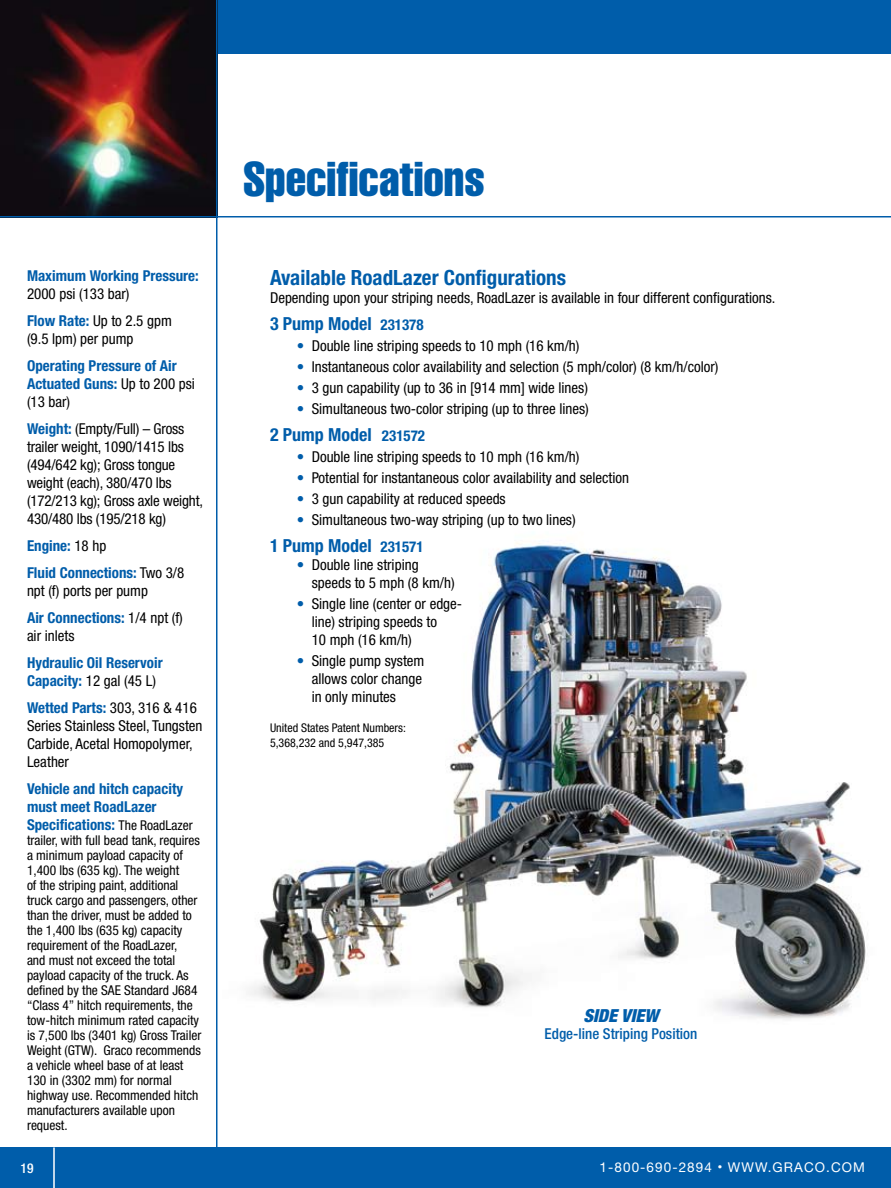
<style>
.page{position:relative;width:891px;height:1188px;background:#fff}
.page>*{position:absolute;margin:0;border:0;box-sizing:border-box;transform-origin:0 0}
.t1{font:48px "Helvetica LT Std Comp";color:#005daa}
.t2{font:700 condensed 21px "Helvetica Neue LT Std";color:#005daa}
.t3{font:700 condensed 18px "Helvetica Neue LT Std";color:#005daa}
.t4{font:italic 900 condensed 18px "Helvetica Neue LT Std";color:#005daa}
.t5{font:condensed 15px/18px "Helvetica Neue LT Std";color:#000}
.t6{font:700 condensed 15px/18px "Helvetica Neue LT Std";color:#005daa}
.t7{font:500 condensed 15px "Helvetica Neue LT Std";color:#005daa}
.t8{font:condensed 13.5px/15px "Helvetica Neue LT Std";color:#000}
.t9{font:13.5px "Helvetica Neue LT Std";letter-spacing:.08em;color:#fff}
.t10{font:500 condensed 13.5px "Helvetica Neue LT Std";color:#fff}
.t11{font:condensed 12px/15px "Helvetica Neue LT Std";color:#000}
.s1{font-weight:700;color:#005daa}
.s2{font-weight:400;color:#000}
.s3{font-weight:400;font-size:13.5px;color:#000}
.s4{font-size:15px}
.s5{color:#005daa}
.s6{font-size:9px}
</style>
<div class="page">
<div style="left:0;top:1148px;width:891px;height:40px;background:#005daa"></div>
<div style="left:217px;top:0;width:674px;height:54px;background:#005daa"></div>
<hr style="left:53px;top:1147px;width:2px;height:41px;background:#fff">
<img style="left:250px;top:542px;width:618px;height:478px">
<img style="left:0;top:0;width:216px;height:216px">
<hr style="left:216px;top:0;width:2px;height:1188px;background:#005daa">
<hr style="left:0;top:216px;width:891px;height:2px;background:#005daa">
<p class="t6" style="left:27px;top:266px;width:173px">Maximum Working Pressure:</p>
<p class="t5" style="left:27px;top:280px;width:146px;line-height:27px">2000 psi (133 bar)<br><span class="s1">Flow Rate:</span> Up to 2.5 gpm</p>
<p class="t5" style="left:27px;top:329px;width:108px">(9.5 lpm) per pump</p>
<p class="t6" style="left:27px;top:356px;width:169px">Operating Pressure of Air<br>Actuated Guns: <span class="s2">Up to 200 psi (13 bar)</span></p>
<p class="t5" style="left:27px;top:419px;width:178px"><span class="s1">Weight:</span> (Empty/Full) – Gross trailer weight, 1090/1415 lbs (494/642 kg); Gross tongue weight (each), 380/470 lbs (172/213 kg); Gross axle weight,<br>430/480 lbs (195/218 kg)</p>
<p class="t6" style="left:27px;top:532px;width:159px;line-height:27px">Engine: <span class="s2">18 hp<br></span>Fluid Connections: <span class="s2">Two 3/8</span></p>
<p class="t5" style="left:27px;top:577px;width:157px;line-height:27px">npt (f) ports per pump<br><span class="s1">Air Connections:</span> 1/4 npt (f)</p>
<p class="t5" style="left:27px;top:626px;width:49px">air inlets</p>
<p class="t6" style="left:27px;top:653px;width:137px">Hydraulic Oil Reservoir<br>Capacity: <span class="s2">12 gal (45 L)</span></p>
<p class="t5" style="left:27px;top:698px;width:177px"><span class="s1">Wetted Parts:</span> 303, 316 &amp; 416<br>Series Stainless Steel, Tungsten<br>Carbide, Acetal Homopolymer,<br>Leather</p>
<p class="t6" style="left:27px;top:779px;width:167px">Vehicle and hitch capacity must meet RoadLazer<br>Specifications: <span class="s3">The RoadLazer</span></p>
<p class="t8" style="left:27px;top:832px;width:176px">trailer, with full bead tank, requires a minimum payload capacity of<br>1,400 lbs (635 kg). The weight<br>of the striping paint, additional truck cargo and passengers, other than the driver, must be added to the 1,400 lbs (635 kg) capacity requirement of the RoadLazer,<br>and must not exceed the total payload capacity of the truck. As defined by the SAE Standard J684 “Class 4” hitch requirements, the tow-hitch minimum rated capacity is 7,500 lbs (3401 kg) Gross Trailer<br>Weight (GTW). Graco recommends a vehicle wheel base of at least<br>130 in (3302 mm) for normal highway use. Recommended hitch manufacturers available upon request.</p>
<p class="t10" style="left:21px;top:1160px;width:14px">19</p>
<h1 class="t1" style="left:243px;top:149px;width:243px">Specifications</h1>
<h2 class="t2" style="left:270px;top:265px;width:298px">Available RoadLazer Configurations</h2>
<p class="t5" style="left:270px;top:289px;width:507px">Depending upon your striping needs, RoadLazer is available in four different configurations.</p>
<p class="t3" style="left:270px;top:313px;width:155px">3 Pump Model <span class="s4">231378</span></p>
<p class="t5" style="left:297px;top:337px;width:284px"><span class="s5">•</span> Double line striping speeds to 10 mph (16 km/h)</p>
<p class="t5" style="left:297px;top:358px;width:423px"><span class="s5">•</span> Instantaneous color availability and selection (5 mph/color) (8 km/h/color)</p>
<p class="t5" style="left:297px;top:379px;width:292px"><span class="s5">•</span> 3 gun capability (up to 36 in [914 mm] wide lines)</p>
<p class="t5" style="left:297px;top:400px;width:293px"><span class="s5">•</span> Simultaneous two-color striping (up to three lines)</p>
<p class="t3" style="left:270px;top:424px;width:157px">2 Pump Model <span class="s4">231572</span></p>
<p class="t5" style="left:297px;top:448px;width:284px"><span class="s5">•</span> Double line striping speeds to 10 mph (16 km/h)</p>
<p class="t5" style="left:297px;top:469px;width:334px"><span class="s5">•</span> Potential for instantaneous color availability and selection</p>
<p class="t5" style="left:297px;top:490px;width:210px"><span class="s5">•</span> 3 gun capability at reduced speeds</p>
<p class="t5" style="left:297px;top:511px;width:280px"><span class="s5">•</span> Simultaneous two-way striping (up to two lines)</p>
<p class="t3" style="left:270px;top:535px;width:155px">1 Pump Model <span class="s4">231571</span></p>
<p class="t5" style="left:312px;top:556px;width:144px;text-indent:-15px"><span class="s5">•</span> Double line striping speeds to 5 mph (8 km/h)</p>
<p class="t5" style="left:312px;top:595px;width:152px;text-indent:-15px"><span class="s5">•</span> Single line (center or edge&shy;line) striping speeds to<br>10 mph (16 km/h)</p>
<p class="t5" style="left:312px;top:652px;width:114px;text-indent:-15px"><span class="s5">•</span> Single pump system allows color change in only minutes</p>
<p class="t11" style="left:270px;top:720px;width:137px">United States Patent Numbers:<br>5,368,232 and 5,947,385</p>
<p class="t4" style="left:584px;top:1005px;width:76px">SIDE VIEW</p>
<p class="t7" style="left:545px;top:1024px;width:154px">Edge-line Striping Position</p>
<p class="t9" style="left:600px;top:1159px;width:267px">1-800-690-2894 <span class="s6">•</span> WWW.GRACO.COM</p>
</div>
